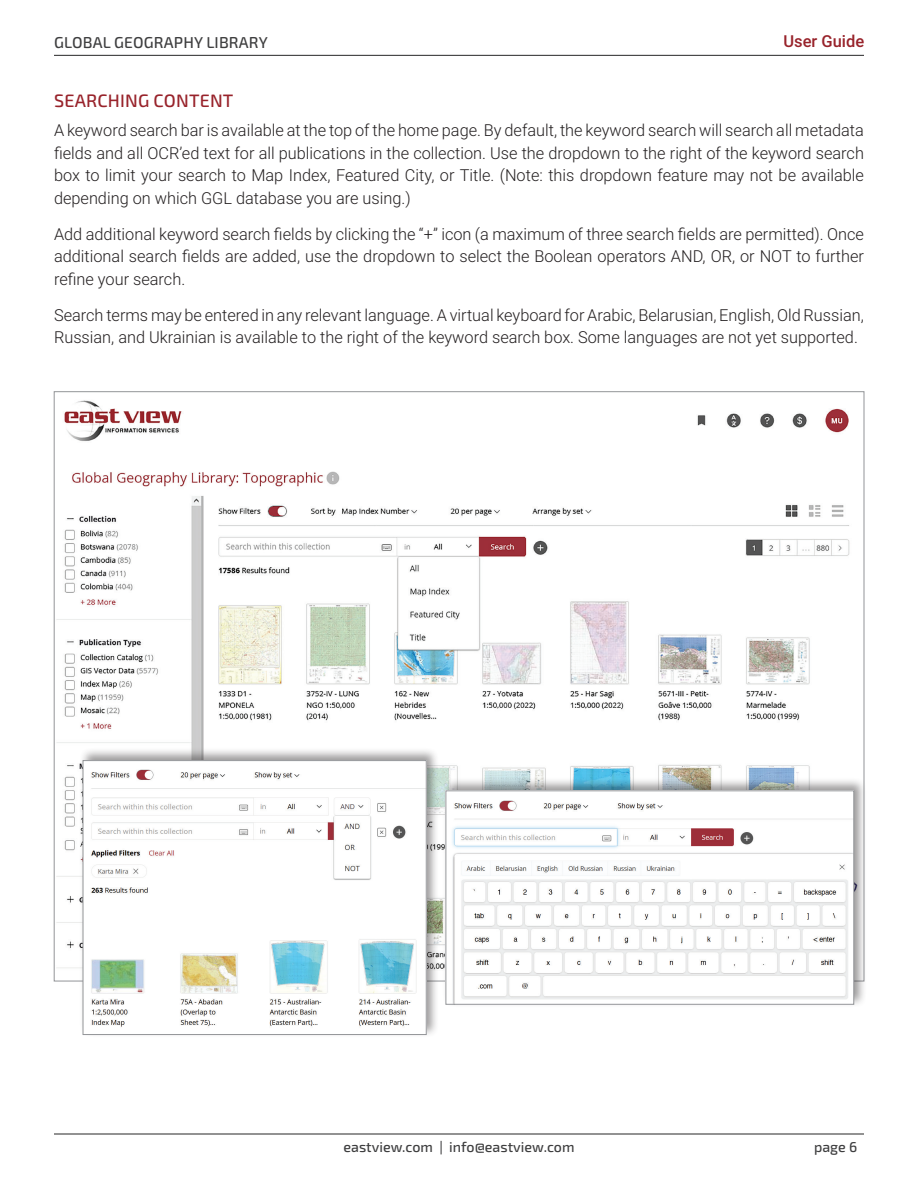
<style>
.page{position:relative;width:918px;height:1188px;background:#fff}
.page>*{position:absolute;margin:0;border:0;box-sizing:border-box;transform-origin:0 0}
.t1{font:500 18px "Exo 2.0";letter-spacing:.01em;color:#98232b}
.t2{font:300 16.5px/22.5px "Roboto";color:#231f20;text-align:justify}
.t3{font:500 16.5px "Roboto";color:#98232b}
.t4{font:500 15.75px "Exo 2.0";letter-spacing:.01em;color:#3e3e3f}
.t5{font:500 14.25px "Exo 2.0";color:#3e3e3f}
</style>
<div class="page">
<hr style="left:54px;top:55px;width:810px;height:1px;background:#3e3e3f">
<hr style="left:54px;top:1133px;width:810px;height:2px;background:#3e3e3f">
<img style="left:56px;top:400px;width:794px;height:569px">
<div style="left:79px;top:747px;width:361px;height:291px;background:#231f20;opacity:.45"></div>
<img style="left:85px;top:762px;width:339px;height:271px">
<div style="left:83px;top:760px;width:343px;height:275px;border:1px solid #939598"></div>
<div style="left:442px;top:778px;width:425px;height:230px;background:#231f20;opacity:.45"></div>
<img style="left:448px;top:793px;width:404px;height:209px">
<p class="t4" style="left:54px;top:33px;width:215px">GLOBAL GEOGRAPHY LIBRARY</p>
<p class="t3" style="left:784px;top:30px;width:82px">User Guide</p>
<p class="t1" style="left:54px;top:90px;width:181px">SEARCHING CONTENT</p>
<p class="t2" style="left:54px;top:119px;width:811px">A keyword search bar is available at the top of the home page. By default, the keyword search will search all metadata fields and all OCR’ed text for all publications in the collection. Use the dropdown to the right of the keyword search box to limit your search to Map Index, Featured City, or Title. (Note: this dropdown feature may not be available depending on which GGL database you are using.)</p>
<p class="t2" style="left:54px;top:222px;width:812px">Add additional keyword search fields by clicking the “+” icon (a maximum of three search fields are permitted). Once additional search fields are added, use the dropdown to select the Boolean operators AND, OR, or NOT to further refine your search.</p>
<p class="t2" style="left:54px;top:303px;width:811px">Search terms may be entered in any relevant language. A virtual keyboard for Arabic, Belarusian, English, Old Russian,<br>Russian, and Ukrainian is available to the right of the keyword search box. Some languages are not yet supported.</p>
<p class="t5" style="left:344px;top:1139px;width:232px">eastview.com | info@eastview.com</p>
<p class="t5" style="left:814px;top:1139px;width:45px">page 6</p>
</div>
